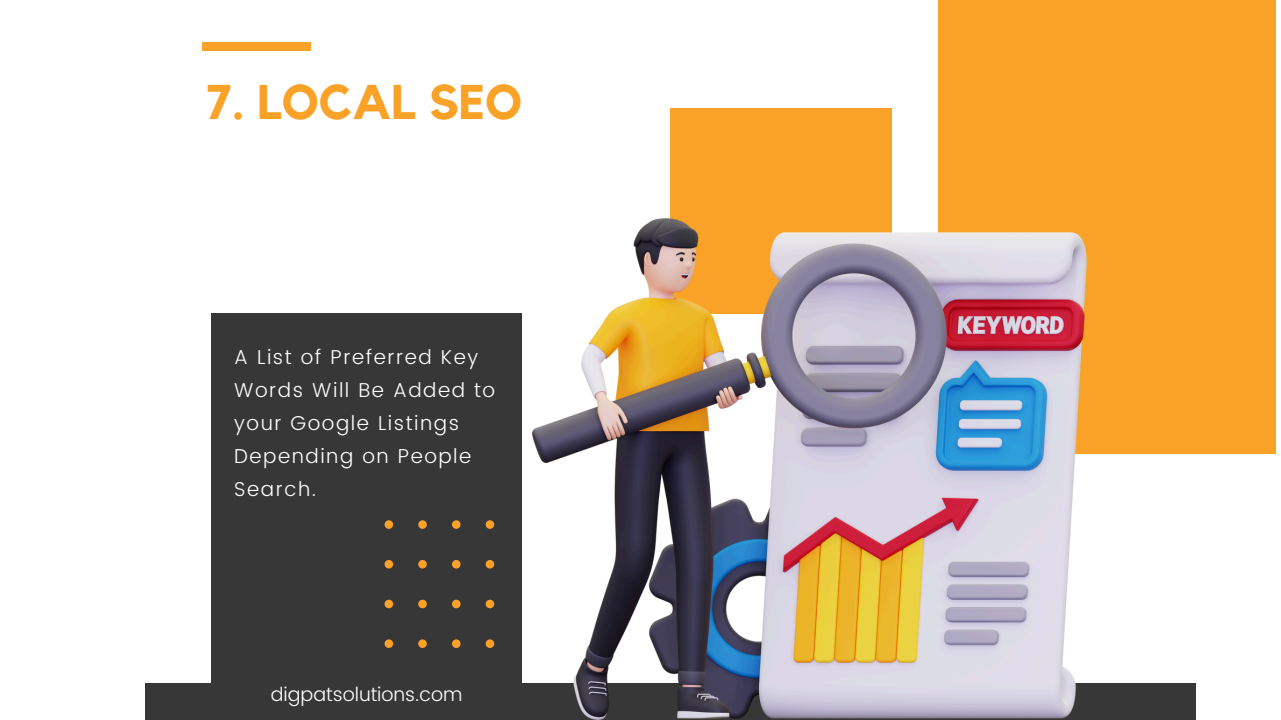
<style>
.page{position:relative;width:1281px;height:720px;background:#fff}
.page>*{position:absolute;margin:0;border:0;box-sizing:border-box;transform-origin:0 0}
.t1{font:700 48.5px "Kollektif";color:#f9a227}
.t2{font:300 20.12px/33px "Poppins";letter-spacing:.075em;color:#fff}
.t3{font:300 19.25px "Poppins";color:#fff}
</style>
<div class="page">
<div style="left:145px;top:684px;width:1050px;height:36px;background:#373737"></div>
<div style="left:670px;top:108px;width:222px;height:206px;background:#f9a227"></div>
<div style="left:211px;top:314px;width:310px;height:377px;background:#373737"></div>
<div style="left:937px;top:0;width:338px;height:454px;background:#f9a227"></div>
<div style="left:203px;top:43px;width:108px;height:8px;background:#f9a227"></div>
<svg style="left:384px;top:520px;width:110px;height:128px"></svg>
<img style="left:532px;top:219px;width:554px;height:501px">
<h1 class="t1" style="left:206px;top:80px;width:317px">7. LOCAL SEO</h1>
<p class="t2" style="left:234px;top:340px;width:262px">A List of Preferred Key<br>Words Will Be Added to your Google Listings<br>Depending on People<br>Search.</p>
<p class="t3" style="left:271px;top:683px;width:193px">digpatsolutions.com</p>
</div>
